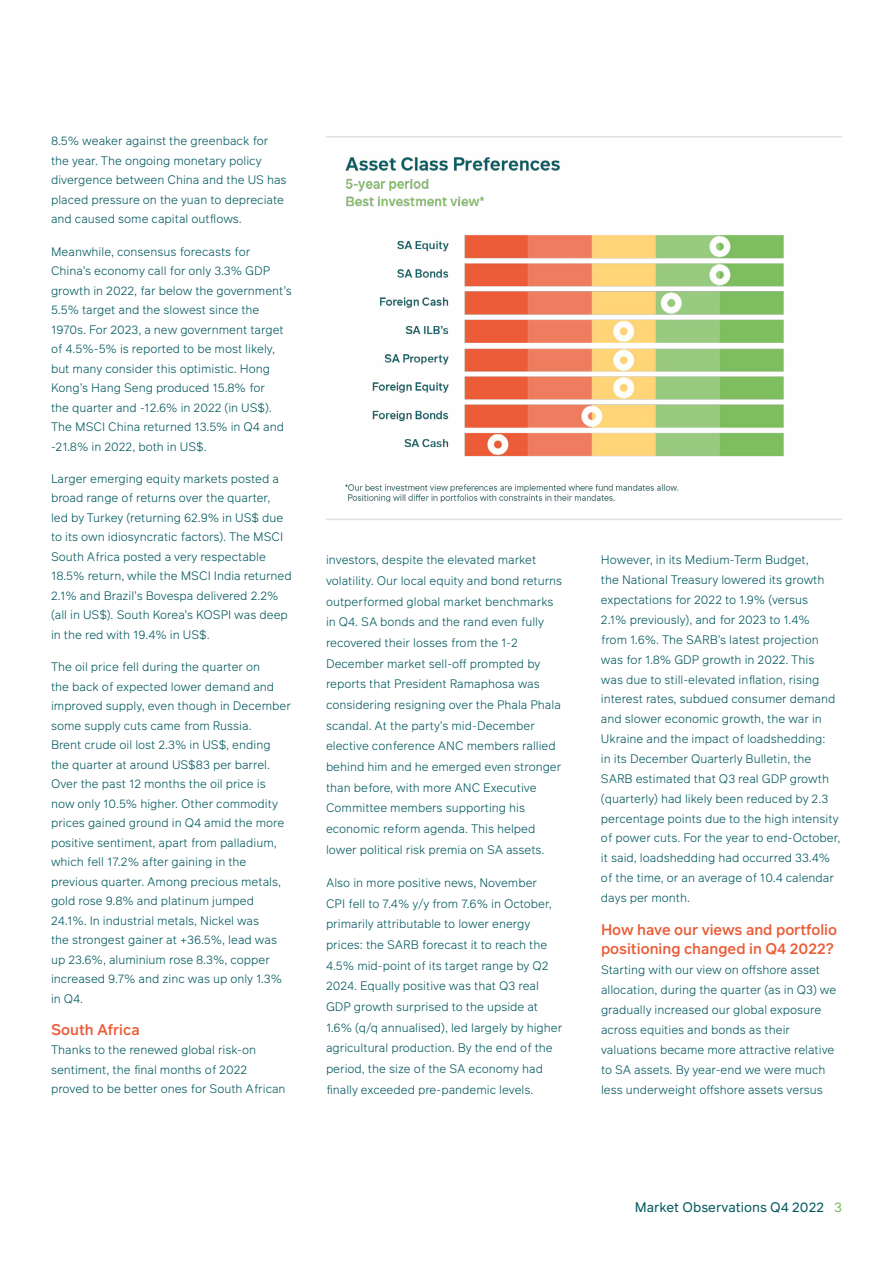
<style>
.page{position:relative;width:893px;height:1263px;background:#fff}
.page>*{position:absolute;margin:0;border:0;box-sizing:border-box;transform-origin:0 0}
.t1{font:500 15px/19.8px "Infra";color:#eb5c37}
.t2{font:13.5px "Infra";color:#055a60}
.t3{font:300 12px/19.5px "Infra";color:#055a60}
.s1{color:#7ebd5f}
</style>
<div class="page">
<img style="left:345px;top:157px;width:439px;height:346px">
<hr style="left:326px;top:136px;width:516px;height:2px;background:#dee0e3">
<hr style="left:326px;top:519px;width:516px;height:1px;background:#dee0e3">
<p class="t3" style="left:51px;top:131px;width:237px">8.5% weaker against the greenback for the year. The ongoing monetary policy divergence between China and the US has placed pressure on the yuan to depreciate and caused some capital outflows.</p>
<p class="t3" style="left:51px;top:241px;width:242px">Meanwhile, consensus forecasts for China’s economy call for only 3.3% GDP growth in 2022, far below the government’s 5.5% target and the slowest since the 1970s. For 2023, a new government target of 4.5%-5% is reported to be most likely, but many consider this optimistic. Hong Kong’s Hang Seng produced 15.8% for<br>the quarter and -12.6% in 2022 (in US$).<br>The MSCI China returned 13.5% in Q4 and -21.8% in 2022, both in US$.</p>
<p class="t3" style="left:51px;top:468px;width:242px">Larger emerging equity markets posted a broad range of returns over the quarter,<br>led by Turkey (returning 62.9% in US$ due to its own idiosyncratic factors). The MSCI South Africa posted a very respectable 18.5% return, while the MSCI India returned 2.1% and Brazil’s Bovespa delivered 2.2% (all in US$). South Korea’s KOSPI was deep in the red with 19.4% in US$.</p>
<p class="t3" style="left:51px;top:657px;width:241px">The oil price fell during the quarter on<br>the back of expected lower demand and improved supply, even though in December some supply cuts came from Russia.<br>Brent crude oil lost 2.3% in US$, ending the quarter at around US$83 per barrel.<br>Over the past 12 months the oil price is now only 10.5% higher. Other commodity prices gained ground in Q4 amid the more positive sentiment, apart from palladium, which fell 17.2% after gaining in the previous quarter. Among precious metals, gold rose 9.8% and platinum jumped 24.1%. In industrial metals, Nickel was<br>the strongest gainer at +36.5%, lead was up 23.6%, aluminium rose 8.3%, copper increased 9.7% and zinc was up only 1.3% in Q4.</p>
<p class="t1" style="left:51px;top:1019px;width:90px">South Africa</p>
<p class="t3" style="left:51px;top:1040px;width:236px">Thanks to the renewed global risk-on sentiment, the final months of 2022 proved to be better ones for South African</p>
<p class="t3" style="left:326px;top:549px;width:238px;line-height:20.7px">investors, despite the elevated market volatility. Our local equity and bond returns outperformed global market benchmarks in Q4. SA bonds and the rand even fully recovered their losses from the 1-2<br>December market sell-off prompted by reports that President Ramaphosa was considering resigning over the Phala Phala scandal. At the party’s mid-December elective conference ANC members rallied behind him and he emerged even stronger than before, with more ANC Executive Committee members supporting his economic reform agenda. This helped lower political risk premia on SA assets.</p>
<p class="t3" style="left:326px;top:872px;width:238px;line-height:20.7px">Also in more positive news, November<br>CPI fell to 7.4% y/y from 7.6% in October, primarily attributable to lower energy prices: the SARB forecast it to reach the 4.5% mid-point of its target range by Q2<br>2024. Equally positive was that Q3 real GDP growth surprised to the upside at 1.6% (q/q annualised), led largely by higher agricultural production. By the end of the period, the size of the SA economy had finally exceeded pre-pandemic levels.</p>
<p class="t3" style="left:601px;top:550px;width:241px">However, in its Medium-Term Budget,<br>the National Treasury lowered its growth expectations for 2022 to 1.9% (versus<br>2.1% previously), and for 2023 to 1.4%<br>from 1.6%. The SARB’s latest projection was for 1.8% GDP growth in 2022. This<br>was due to still-elevated inflation, rising interest rates, subdued consumer demand and slower economic growth, the war in Ukraine and the impact of loadshedding:<br>in its December Quarterly Bulletin, the SARB estimated that Q3 real GDP growth (quarterly) had likely been reduced by 2.3 percentage points due to the high intensity of power cuts. For the year to end-October, it said, loadshedding had occurred 33.4% of the time, or an average of 10.4 calendar days per month.</p>
<p class="t1" style="left:601px;top:919px;width:238px">How have our views and portfolio positioning changed in Q4 2022?</p>
<p class="t3" style="left:601px;top:960px;width:237px">Starting with our view on offshore asset allocation, during the quarter (as in Q3) we gradually increased our global exposure across equities and bonds as their valuations became more attractive relative to SA assets. By year-end we were much less underweight offshore assets versus</p>
<p class="t2" style="left:635px;top:1198px;width:209px">Market Observations Q4 2022 <span class="s1">3</span></p>
</div>
